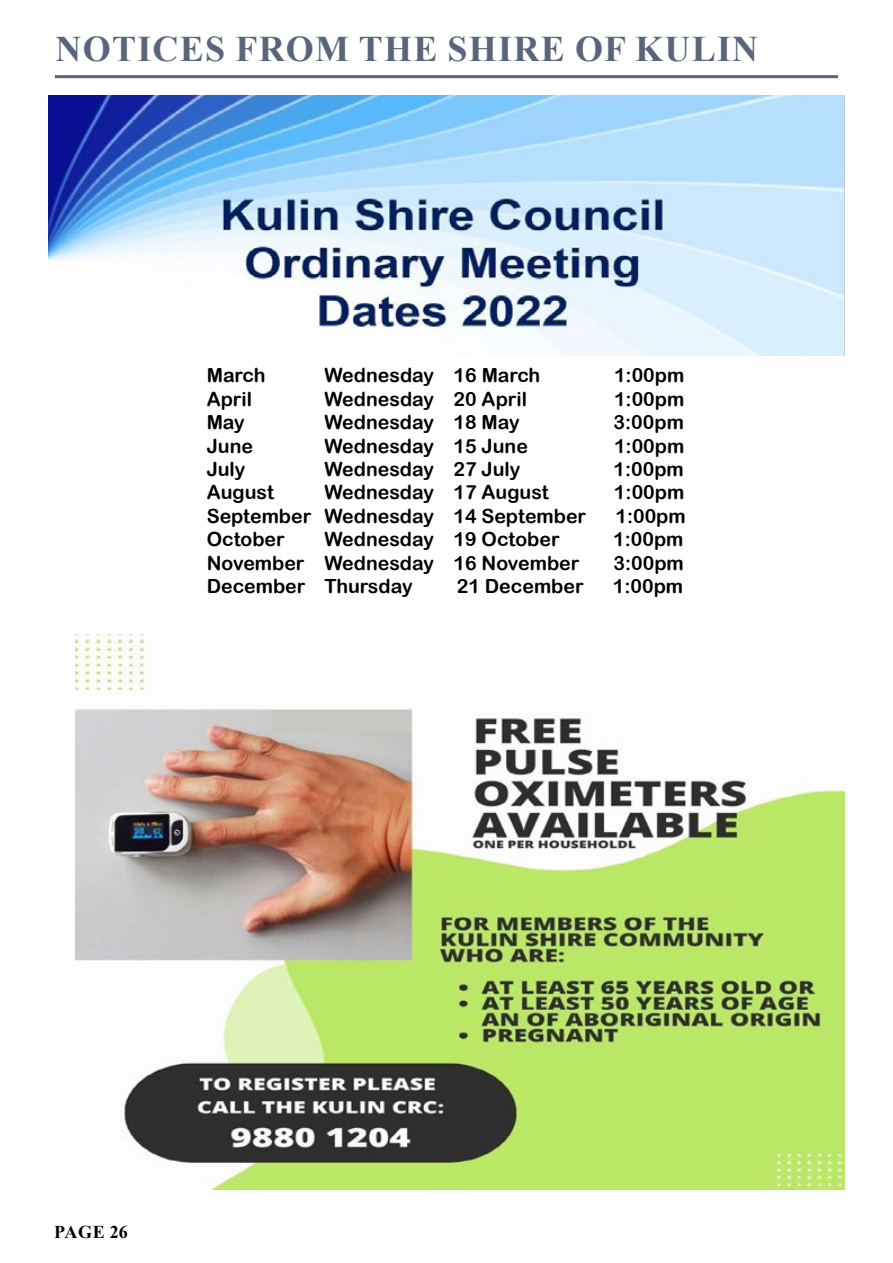
<style>
.page{position:relative;width:893px;height:1263px;background:#fff}
.page>*{position:absolute;margin:0;border:0;box-sizing:border-box;transform-origin:0 0}
.t1{font:700 36px "Times New Roman";letter-spacing:.035em;color:#59657b}
.t2{font:19.5px "Arial Rounded MT Bold";color:#000}
.t3{font:700 18px "Times New Roman";letter-spacing:.015em;color:#000}
</style>
<div class="page">
<hr style="left:55px;top:75px;width:783px;height:3px;background:#59657b">
<img style="left:49px;top:95px;width:795px;height:261px">
<img style="left:76px;top:635px;width:768px;height:555px">
<h1 class="t1" style="left:56px;top:22px;width:704px">NOTICES FROM THE SHIRE OF KULIN</h1>
<p class="t2" style="left:207px;top:364px;width:60px">March</p>
<p class="t2" style="left:324px;top:364px;width:217px">Wednesday 16 March</p>
<p class="t2" style="left:614px;top:364px;width:72px">1:00pm</p>
<p class="t2" style="left:207px;top:387px;width:47px">April</p>
<p class="t2" style="left:324px;top:387px;width:204px">Wednesday 20 April</p>
<p class="t2" style="left:614px;top:387px;width:72px">1:00pm</p>
<p class="t2" style="left:207px;top:411px;width:40px">May</p>
<p class="t2" style="left:324px;top:411px;width:197px">Wednesday 18 May</p>
<p class="t2" style="left:614px;top:411px;width:72px">3:00pm</p>
<p class="t2" style="left:207px;top:434px;width:48px">June</p>
<p class="t2" style="left:324px;top:434px;width:205px">Wednesday 15 June</p>
<p class="t2" style="left:614px;top:434px;width:72px">1:00pm</p>
<p class="t2" style="left:207px;top:457px;width:40px">July</p>
<p class="t2" style="left:324px;top:457px;width:197px">Wednesday 27 July</p>
<p class="t2" style="left:614px;top:457px;width:72px">1:00pm</p>
<p class="t2" style="left:207px;top:481px;width:69px">August</p>
<p class="t2" style="left:324px;top:481px;width:226px">Wednesday 17 August</p>
<p class="t2" style="left:614px;top:481px;width:72px">1:00pm</p>
<p class="t2" style="left:207px;top:504px;width:381px">September Wednesday 14 September</p>
<p class="t2" style="left:615px;top:504px;width:72px">1:00pm</p>
<p class="t2" style="left:207px;top:528px;width:80px">October</p>
<p class="t2" style="left:324px;top:528px;width:237px">Wednesday 19 October</p>
<p class="t2" style="left:613px;top:528px;width:72px">1:00pm</p>
<p class="t2" style="left:207px;top:551px;width:374px">November Wednesday 16 November</p>
<p class="t2" style="left:613px;top:551px;width:72px">3:00pm</p>
<p class="t2" style="left:207px;top:574px;width:207px">December Thursday</p>
<p class="t2" style="left:457px;top:574px;width:128px">21 December</p>
<p class="t2" style="left:613px;top:574px;width:72px">1:00pm</p>
<p class="t3" style="left:54px;top:1219px;width:75px">PAGE 26</p>
</div>
